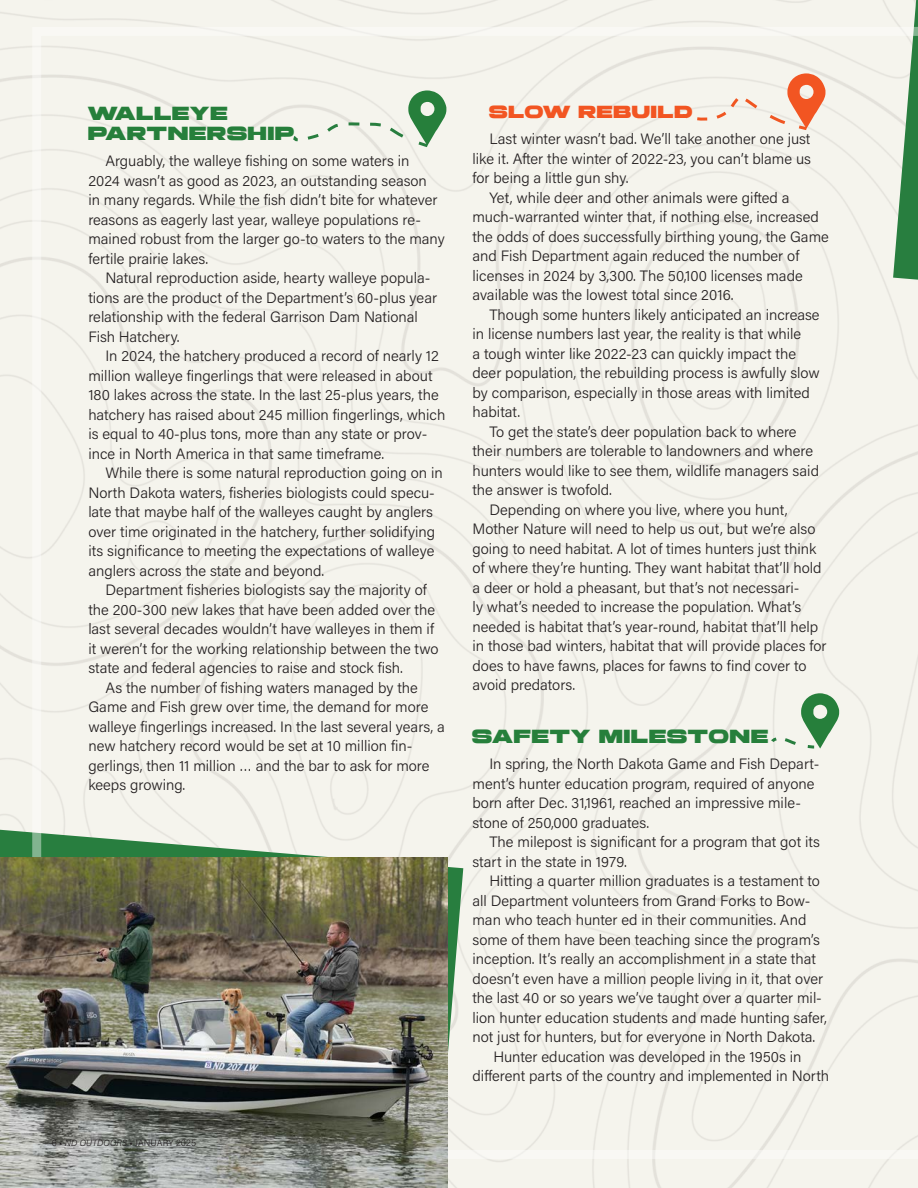
<style>
.page{position:relative;width:918px;height:1188px;background:#f5f4ed}
.page>*{position:absolute;margin:0;border:0;box-sizing:border-box;transform-origin:0 0}
.t1{font:19.5px "Brigends Expanded";letter-spacing:.025em;color:#267f3b}
.t2{font:18px "Brigends Expanded";letter-spacing:.025em;color:#f25522}
.t3{font:300 15px/19.5px "Acumin Pro";color:#231f20}
.t4{font:300 9px "Acumin Pro";color:#231f20}
.s1{font-size:9.3px}
.s2{font-style:italic}
</style>
<div class="page">
<svg style="left:893px;top:0;width:25px;height:27px"></svg>
<div style="left:32px;top:27px;width:886px;height:1132px;background:#f5f4ed"></div>
<img style="left:0;top:858px;width:448px;height:330px">
<svg style="left:293px;top:90px;width:153px;height:59px;background:#d4e0d0"></svg>
<svg style="left:680px;top:73px;width:145px;height:59px;background:#f3d9cb"></svg>
<svg style="left:769px;top:693px;width:70px;height:57px;background:#b3ceb4"></svg>
<p class="t1" style="left:88px;top:99px;width:141px">WALLEYE</p>
<p class="t1" style="left:88px;top:120px;width:208px">PARTNERSHIP</p>
<p class="t3" style="left:88px;top:150px;width:358px;text-indent:17px">Arguably, the walleye fishing on some waters in<br>2024 wasn’t as good as 2023, an outstanding season<br>in many regards. While the fish didn’t bite for whatever reasons as eagerly last year, walleye populations re&shy;mained robust from the larger go-to waters to the many fertile prairie lakes.</p>
<p class="t3" style="left:88px;top:267px;width:350px;text-indent:17px">Natural reproduction aside, hearty walleye popula&shy;tions are the product of the Department’s 60-plus year relationship with the federal Garrison Dam National Fish Hatchery.</p>
<p class="t3" style="left:88px;top:345px;width:358px;text-indent:17px">In 2024, the hatchery produced a record of nearly 12 million walleye fingerlings that were released in about 180 lakes across the state. In the last 25-plus years, the hatchery has raised about 245 million fingerlings, which is equal to 40-plus tons, more than any state or prov&shy;ince in North America in that same timeframe.</p>
<p class="t3" style="left:88px;top:462px;width:356px;text-indent:17px">While there is some natural reproduction going on in North Dakota waters, fisheries biologists could specu&shy;late that maybe half of the walleyes caught by anglers over time originated in the hatchery, further solidifying its significance to meeting the expectations of walleye anglers across the state and beyond.</p>
<p class="t3" style="left:88px;top:579px;width:352px;text-indent:17px">Department fisheries biologists say the majority of the 200-300 new lakes that have been added over the last several decades wouldn’t have walleyes in them if it weren’t for the working relationship between the two state and federal agencies to raise and stock fish.</p>
<p class="t3" style="left:88px;top:677px;width:358px;text-indent:17px">As the number of fishing waters managed by the Game and Fish grew over time, the demand for more walleye fingerlings increased. In the last several years, a new hatchery record would be set at 10 million fin&shy;gerlings, then 11 million … and the bar to ask for more keeps growing.</p>
<p class="t4" style="left:52px;top:1137px;width:146px"><span class="s1">6</span> ■ <span class="s2">ND OUTDOORS</span> ■ JANUARY 2025</p>
<p class="t2" style="left:490px;top:99px;width:205px">SLOW REBUILD</p>
<p class="t3" style="left:472px;top:129px;width:340px;text-align:justify;text-indent:17px">Last winter wasn’t bad. We’ll take another one just like it. After the winter of 2022-23, you can’t blame us for being a little gun shy.</p>
<p class="t3" style="left:472px;top:187px;width:358px;text-indent:17px">Yet, while deer and other animals were gifted a much-warranted winter that, if nothing else, increased the odds of does successfully birthing young, the Game and Fish Department again reduced the number of licenses in 2024 by 3,300. The 50,100 licenses made available was the lowest total since 2016.</p>
<p class="t3" style="left:472px;top:304px;width:349px;text-indent:17px">Though some hunters likely anticipated an increase in license numbers last year, the reality is that while<br>a tough winter like 2022-23 can quickly impact the deer population, the rebuilding process is awfully slow by comparison, especially in those areas with limited habitat.</p>
<p class="t3" style="left:472px;top:421px;width:348px;text-indent:17px">To get the state’s deer population back to where their numbers are tolerable to landowners and where hunters would like to see them, wildlife managers said the answer is twofold.</p>
<p class="t3" style="left:472px;top:499px;width:355px;text-indent:17px">Depending on where you live, where you hunt, Mother Nature will need to help us out, but we’re also going to need habitat. A lot of times hunters just think of where they’re hunting. They want habitat that’ll hold a deer or hold a pheasant, but that’s not necessari-<br>ly what’s needed to increase the population. What’s needed is habitat that’s year-round, habitat that’ll help in those bad winters, habitat that will provide places for does to have fawns, places for fawns to find cover to avoid predators.</p>
<p class="t1" style="left:472px;top:723px;width:298px">SAFETY MILESTONE</p>
<p class="t3" style="left:472px;top:753px;width:349px;text-indent:17px">In spring, the North Dakota Game and Fish Depart&shy;ment’s hunter education program, required of anyone born after Dec. 31,1961, reached an impressive mile&shy;stone of 250,000 graduates.</p>
<p class="t3" style="left:472px;top:831px;width:349px;text-indent:17px">The milepost is significant for a program that got its start in the state in 1979.</p>
<p class="t3" style="left:472px;top:870px;width:356px;text-indent:17px">Hitting a quarter million graduates is a testament to all Department volunteers from Grand Forks to Bow&shy;man who teach hunter ed in their communities. And some of them have been teaching since the program’s inception. It’s really an accomplishment in a state that doesn’t even have a million people living in it, that over the last 40 or so years we’ve taught over a quarter mil&shy;lion hunter education students and made hunting safer, not just for hunters, but for everyone in North Dakota.</p>
<p class="t3" style="left:472px;top:1046px;width:358px;text-align:center">Hunter education was developed in the 1950s in different parts of the country and implemented in North</p>
</div>
